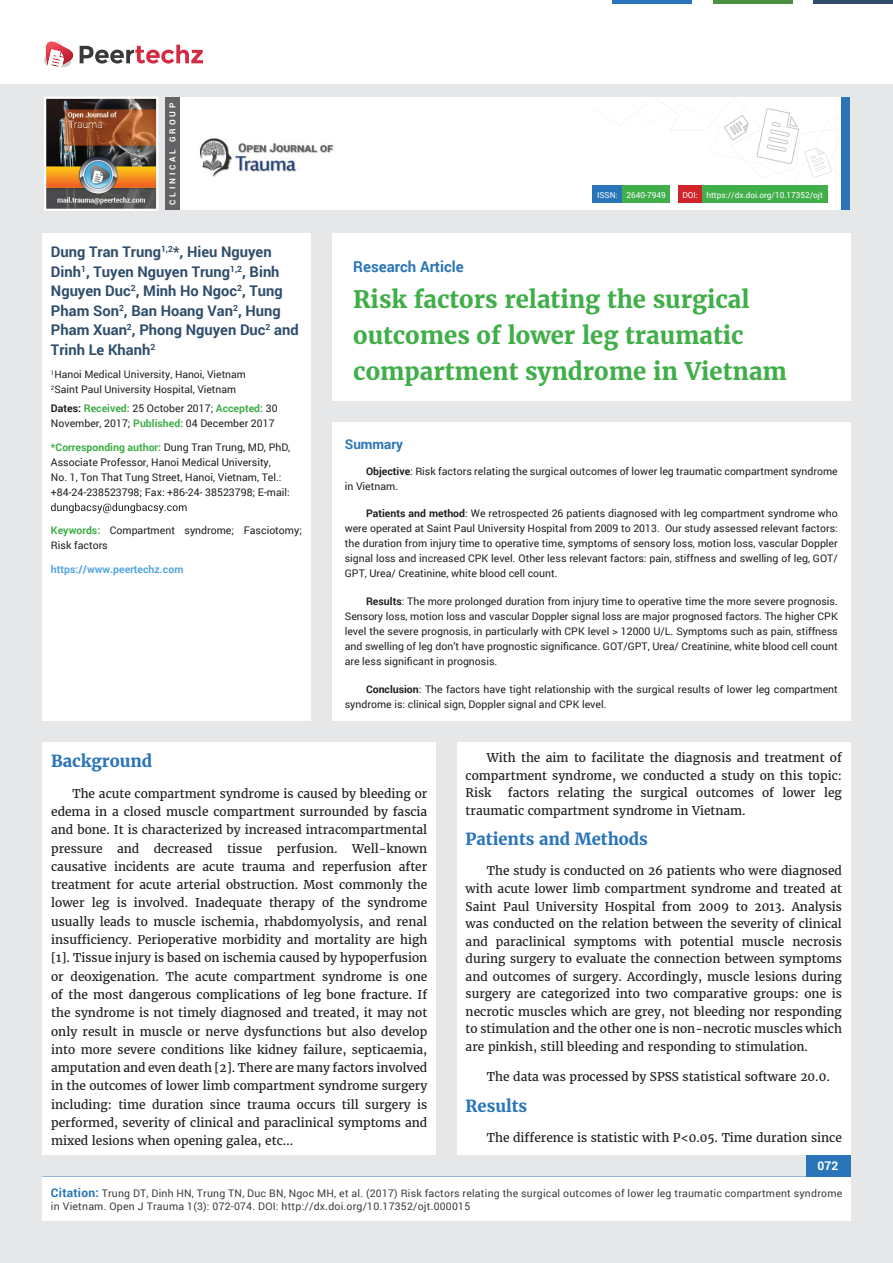
<style>
.page{position:relative;width:893px;height:1263px;background:#e6e7e9}
.page>*{position:absolute;margin:0;border:0;box-sizing:border-box;transform-origin:0 0}
.t1{font:700 23.85px/36px "Merriweather";color:#40ae49}
.t2{font:700 16.5px "Merriweather";color:#2a75ba}
.t3{font:700 15px "Roboto";color:#2a75ba}
.t4{font:700 14.7px/19.5px "Roboto";color:#2f4d6a}
.t5{font:700 13.5px "Roboto";color:#2a75ba}
.t6{font:12px/18.3px "Merriweather";color:#231f20;text-align:justify}
.t7{font:700 12px "Roboto";color:#fff}
.t8{font:10.5px/15px "Roboto";color:#231f20}
.t9{font:10.5px/13.5px "Roboto";letter-spacing:.02em;color:#3e3e3f}
.t10{font:700 10.5px "Roboto";color:#56a7dc}
.t11{font:10.35px/15px "Roboto";color:#231f20}
.t12{font:8.25px "Roboto";color:#fff}
.t13{font:700 8.25px "Roboto";letter-spacing:.34em;color:#fff}
.s1{font-weight:700}
.s2{font-weight:700;color:#40ae49}
.s3{font-weight:700;font-size:12px;color:#2a75ba}
</style>
<div class="page">
<div style="left:165px;top:98px;width:684px;height:112px;background:#fff"></div>
<svg style="left:596px;top:100px;width:245px;height:78px"></svg>
<div style="left:841px;top:98px;width:8px;height:112px;background:#2a75ba"></div>
<img style="left:47px;top:100px;width:108px;height:108px">
<div style="left:44px;top:97px;width:114px;height:114px;border:2px solid #fff"></div>
<div style="left:0;top:0;width:893px;height:83px;background:#fff"></div>
<svg style="left:44px;top:41px;width:159px;height:27px"></svg>
<hr style="left:713px;top:0;width:79px;height:3px;background:#4b9041">
<hr style="left:612px;top:0;width:80px;height:3px;background:#2a75ba">
<hr style="left:813px;top:0;width:80px;height:3px;background:#2f4d6a">
<div style="left:806px;top:1154px;width:44px;height:51px;background:#2a75ba"></div>
<div style="left:42px;top:1177px;width:809px;height:43px;background:#fff"></div>
<img style="left:200px;top:138px;width:134px;height:39px">
<div style="left:165px;top:98px;width:15px;height:112px;background:#636366"></div>
<div style="left:702px;top:186px;width:125px;height:17px;background:#40ae49"></div>
<div style="left:678px;top:186px;width:24px;height:17px;background:#d1232a"></div>
<div style="left:622px;top:186px;width:48px;height:17px;background:#40ae49"></div>
<div style="left:593px;top:185px;width:29px;height:18px;background:#2a75ba"></div>
<div style="left:332px;top:422px;width:518px;height:299px;background:#fff"></div>
<div style="left:332px;top:233px;width:518px;height:168px;background:#fff"></div>
<div style="left:42px;top:233px;width:269px;height:488px;background:#fff"></div>
<svg style="left:51px;top:503px;width:136px;height:10px"></svg>
<div style="left:43px;top:742px;width:393px;height:412px;background:#fff"></div>
<div style="left:457px;top:742px;width:393px;height:412px;background:#fff"></div>
<p class="t13" style="left:167px;top:205px;width:103px;rotate:-90deg">CLINICAL GROUP</p>
<p class="t4" style="left:51px;top:242px;width:249px">Dung Tran Trung<sup>1,2</sup>*, Hieu Nguyen<br>Dinh<sup>1</sup>, Tuyen Nguyen Trung<sup>1,2</sup>, Binh<br>Nguyen Duc<sup>2</sup>, Minh Ho Ngoc<sup>2</sup>, Tung<br>Pham Son<sup>2</sup>, Ban Hoang Van<sup>2</sup>, Hung<br>Pham Xuan<sup>2</sup>, Phong Nguyen Duc<sup>2</sup> and<br>Trinh Le Khanh<sup>2</sup></p>
<p class="t11" style="left:51px;top:367px;width:196px"><sup>1</sup>Hanoi Medical University, Hanoi, Vietnam<br><sup>2</sup>Saint Paul University Hospital, Vietnam</p>
<p class="t8" style="left:51px;top:401px;width:228px"><span class="s1">Dates:</span> <span class="s2">Received:</span> 25 October 2017; <span class="s2">Accepted:</span> 30<br>November, 2017; <span class="s2">Published:</span> 04 December 2017</p>
<p class="t8" style="left:51px;top:439px;width:241px"><span class="s2">*Corresponding author:</span> Dung Tran Trung, MD, PhD, Associate Professor, Hanoi Medical University,<br>No. 1, Ton That Tung Street, Hanoi, Vietnam, Tel.: +84-24-238523798; Fax: +86-24- 38523798; E-mail:</p>
<p class="t8" style="left:51px;top:523px;width:253px"><span class="s2">Keywords:</span> Compartment syndrome; Fasciotomy;<br>Risk factors</p>
<p class="t10" style="left:51px;top:562px;width:134px">https://www.peertechz.com</p>
<p class="t12" style="left:597px;top:189px;width:70px">ISSN: 2640-7949</p>
<p class="t12" style="left:682px;top:189px;width:142px">DOI: https://dx.doi.org/10.17352/ojt</p>
<p class="t3" style="left:353px;top:256px;width:112px">Research Article</p>
<h1 class="t1" style="left:353px;top:281px;width:435px">Risk factors relating the surgical outcomes of lower leg traumatic compartment syndrome in Vietnam</h1>
<p class="t5" style="left:345px;top:435px;width:60px">Summary</p>
<p class="t8" style="left:345px;top:463px;width:494px;text-indent:21px"><span class="s1">Objective</span>: Risk factors relating the surgical outcomes of lower leg traumatic compartment syndrome in Vietnam.</p>
<p class="t8" style="left:345px;top:506px;width:494px;text-align:justify;text-indent:21px"><span class="s1">Patients and method</span>: We retrospected 26 patients diagnosed with leg compartment syndrome who were operated at Saint Paul University Hospital from 2009 to 2013. Our study assessed relevant factors: the duration from injury time to operative time, symptoms of sensory loss, motion loss, vascular Doppler signal loss and increased CPK level. Other less relevant factors: pain, stiffness and swelling of leg, GOT/ GPT, Urea/ Creatinine, white blood cell count.</p>
<p class="t8" style="left:345px;top:593px;width:494px;text-align:justify;text-indent:21px"><span class="s1">Results</span>: The more prolonged duration from injury time to operative time the more severe prognosis.<br>Sensory loss, motion loss and vascular Doppler signal loss are major prognosed factors. The higher CPK level the severe prognosis, in particularly with CPK level &gt; 12000 U/L. Symptoms such as pain, stiffness and swelling of leg don’t have prognostic significance. GOT/GPT, Urea/ Creatinine, white blood cell count are less significant in prognosis.</p>
<p class="t8" style="left:345px;top:681px;width:494px;text-indent:21px"><span class="s1">Conclusion</span>: The factors have tight relationship with the surgical results of lower leg compartment syndrome is: clinical sign, Doppler signal and CPK level.</p>
<h2 class="t2" style="left:51px;top:750px;width:103px">Background</h2>
<p class="t6" style="left:51px;top:784px;width:378px;text-indent:21px">The acute compartment syndrome is caused by bleeding or edema in a closed muscle compartment surrounded by fascia and bone. It is characterized by increased intracompartmental pressure and decreased tissue perfusion. Well-known causative incidents are acute trauma and reperfusion after treatment for acute arterial obstruction. Most commonly the lower leg is involved. Inadequate therapy of the syndrome usually leads to muscle ischemia, rhabdomyolysis, and renal insufficiency. Perioperative morbidity and mortality are high [1]. Tissue injury is based on ischemia caused by hypoperfusion or deoxigenation. The acute compartment syndrome is one of the most dangerous complications of leg bone fracture. If the syndrome is not timely diagnosed and treated, it may not only result in muscle or nerve dysfunctions but also develop into more severe conditions like kidney failure, septicaemia, amputation and even death [2]. There are many factors involved in the outcomes of lower limb compartment syndrome surgery including: time duration since trauma occurs till surgery is performed, severity of clinical and paraclinical symptoms and mixed lesions when opening galea, etc…</p>
<p class="t6" style="left:466px;top:749px;width:378px;line-height:17.5px;text-indent:21px">With the aim to facilitate the diagnosis and treatment of compartment syndrome, we conducted a study on this topic:<br>Risk</p>
<p class="t6" style="left:466px;top:784px;width:378px;line-height:17.5px;text-indent:42px">factors relating the surgical outcomes of lower leg traumatic compartment syndrome in Vietnam.</p>
<h2 class="t2" style="left:466px;top:829px;width:184px">Patients and Methods</h2>
<p class="t6" style="left:466px;top:862px;width:378px;line-height:17.5px;text-indent:21px">The study is conducted on 26 patients who were diagnosed with acute lower limb compartment syndrome and treated at Saint Paul University Hospital from 2009 to 2013. Analysis was conducted on the relation between the severity of clinical and paraclinical symptoms with potential muscle necrosis during surgery to evaluate the connection between symptoms and outcomes of surgery. Accordingly, muscle lesions during surgery are categorized into two comparative groups: one is necrotic muscles which are grey, not bleeding nor responding to stimulation and the other one is non-necrotic muscles which are pinkish, still bleeding and responding to stimulation.</p>
<p class="t6" style="left:487px;top:1068px;width:344px">The data was processed by SPSS statistical software 20.0.</p>
<h2 class="t2" style="left:466px;top:1095px;width:63px">Results</h2>
<p class="t6" style="left:487px;top:1129px;width:356px">The difference is statistic with P&lt;0.05. Time duration since</p>
<p class="t7" style="left:817px;top:1158px;width:22px">072</p>
<p class="t9" style="left:51px;top:1186px;width:793px"><span class="s3">Citation:</span> Trung DT, Dinh HN, Trung TN, Duc BN, Ngoc MH, et al. (2017) Risk factors relating the surgical outcomes of lower leg traumatic compartment syndrome in Vietnam. Open J Trauma 1(3): 072-074. DOI: http://dx.doi.org/10.17352/ojt.000015</p>
</div>
